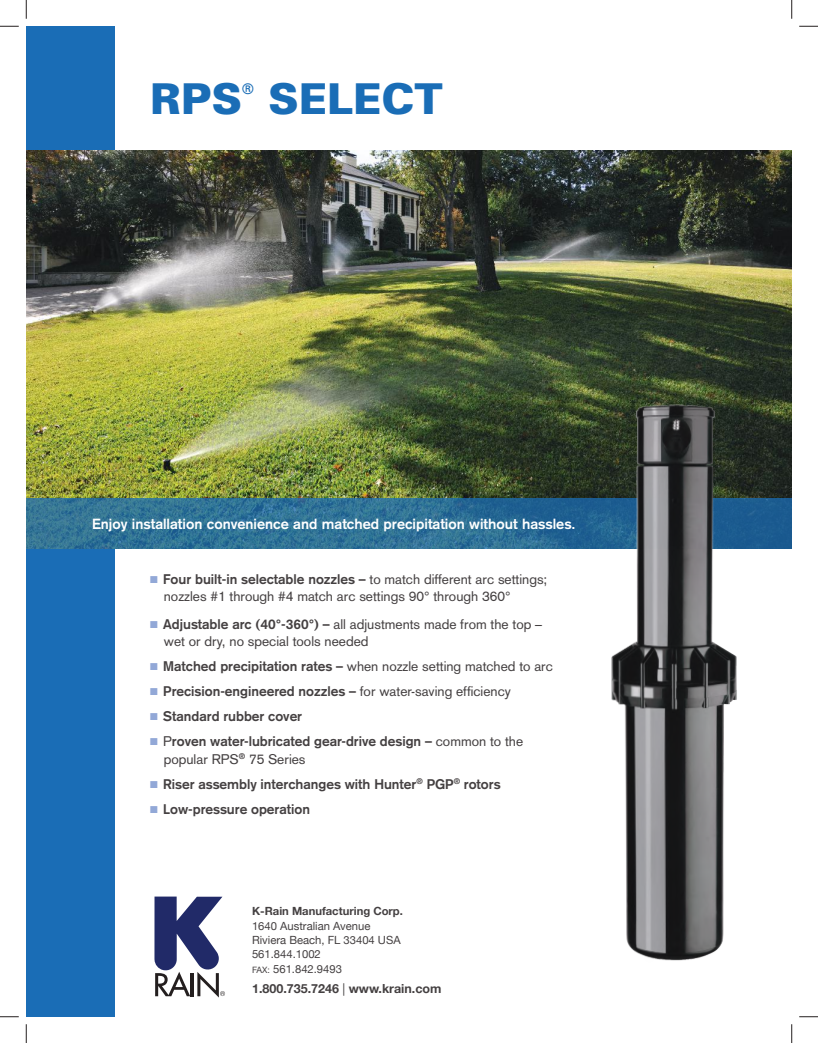
<style>
.page{position:relative;width:818px;height:1043px;background:#fff}
.page>*{position:absolute;margin:0;border:0;box-sizing:border-box;transform-origin:0 0}
.t1{font:900 42.5px "Univers";color:#1a6db6}
.t2{font:14.62px "Univers";color:#1a6db6}
.t3{font:700 14.5px "Akzidenz Grotesk";color:#fff}
.t4{font:13.75px/17.5px "Akzidenz Grotesk";color:#444041}
.t5{font:700 13.75px/17.5px "Akzidenz Grotesk";color:#444041}
.t6{font:700 12.5px "Helvetica Neue";color:#444041}
.t7{font:11.25px/14.4px "Helvetica Neue";color:#444041}
.t8{font:700 11.25px "Helvetica Neue";color:#444041}
.s1{color:#92a8d7}
.s2{font-weight:700}
.s3{font-weight:400}
.s4{font-size:8.75px}
</style>
<div class="page">
<div style="left:26px;top:26px;width:89px;height:990px;background:#1a6db6"></div>
<img style="left:26px;top:150px;width:765px;height:348px">
<svg style="left:26px;top:498px;width:765px;height:50px;background:#2d6e94"></svg>
<svg style="left:154px;top:896px;width:71px;height:101px"></svg>
<img style="left:604px;top:392px;width:142px;height:569px">
<svg style="left:0;top:25px;width:19px;height:2px"></svg>
<svg style="left:799px;top:25px;width:19px;height:2px"></svg>
<svg style="left:0;top:1016px;width:19px;height:1px"></svg>
<svg style="left:799px;top:1016px;width:19px;height:1px"></svg>
<svg style="left:25px;top:0;width:2px;height:19px"></svg>
<svg style="left:25px;top:1024px;width:2px;height:18px"></svg>
<svg style="left:791px;top:0;width:1px;height:19px"></svg>
<svg style="left:791px;top:1024px;width:1px;height:18px"></svg>
<h1 class="t1" style="left:150px;top:72px;width:94px">RPS</h1>
<p class="t2" style="left:242px;top:80px;width:13px">®</p>
<h1 class="t1" style="left:268px;top:72px;width:176px">SELECT</h1>
<p class="t3" style="left:92px;top:515px;width:485px">Enjoy installation convenience and matched precipitation without hassles.</p>
<p class="t4" style="left:164px;top:570px;width:385px;text-indent:-14px"><span class="s1">■</span> <span class="s2">Four built-in selectable nozzles –</span> to match different arc settings; nozzles #1 through #4 match arc settings 90° through 360°</p>
<p class="t4" style="left:164px;top:615px;width:380px;text-indent:-14px"><span class="s1">■</span> <span class="s2">Adjustable arc (40°-360°) –</span> all adjustments made from the top – wet or dry, no special tools needed</p>
<p class="t4" style="left:150px;top:658px;width:404px"><span class="s1">■</span> <span class="s2">Matched precipitation rates –</span> when nozzle setting matched to arc</p>
<p class="t5" style="left:150px;top:682px;width:362px"><span class="s1">■</span> Precision-engineered nozzles – <span class="s3">for water-saving efficiency</span></p>
<p class="t5" style="left:150px;top:707px;width:153px"><span class="s1">■</span> Standard rubber cover</p>
<p class="t5" style="left:164px;top:732px;width:361px;text-indent:-14px"><span class="s1">■</span> <span class="s3">P</span>roven water-lubricated gear-drive design – <span class="s3">common to the popular RPS</span><sup>®</sup> <span class="s3">75 Series</span></p>
<p class="t5" style="left:150px;top:775px;width:352px"><span class="s1">■</span> Riser assembly interchanges with Hunter<sup>®</sup> PGP<sup>®</sup> rotors</p>
<p class="t5" style="left:150px;top:800px;width:161px"><span class="s1">■</span> Low-pressure operation</p>
<p class="t8" style="left:252px;top:902px;width:152px">K-Rain Manufacturing Corp.</p>
<p class="t7" style="left:252px;top:919px;width:150px">1640 Australian Avenue<br>Riviera Beach, FL 33404 USA<br>561.844.1002<br><span class="s4">FAX:</span> 561.842.9493</p>
<p class="t6" style="left:252px;top:978px;width:191px">1.800.735.7246 <span class="s3">|</span> www.krain.com</p>
</div>
